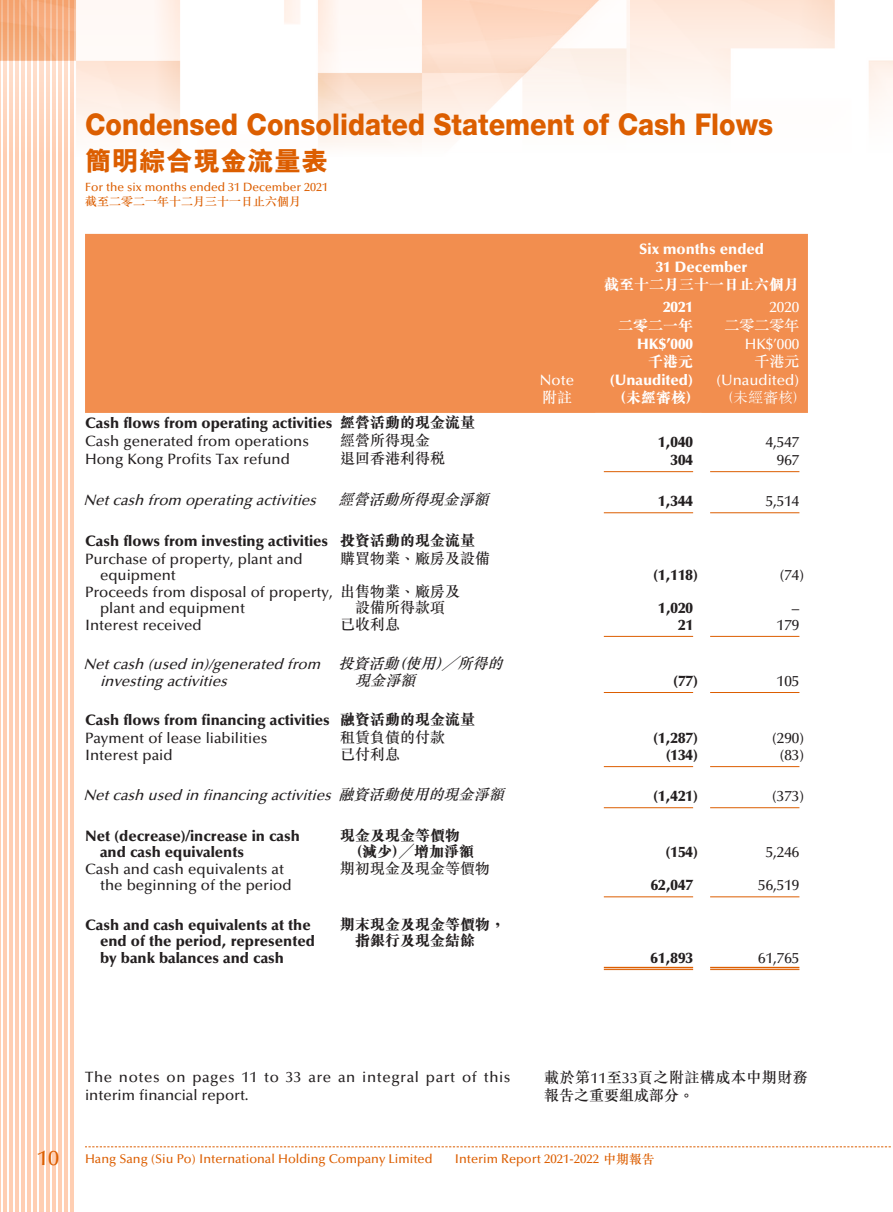
<style>
.page{position:relative;width:893px;height:1212px;background:#fff}
.page>*{position:absolute;margin:0;border:0;box-sizing:border-box;transform-origin:0 0}
.t1{font:800 30px "Helvetica Neue LT Std";color:#dc5e00;scale:.9 1}
.t2{font:800 27px "M Hei HK";color:#dc5e00}
.t3{font:900 15px/18px "Optima LT Std";color:#231f20}
.t4{font:500 15px/16.5px "Optima LT Std";color:#231f20}
.t5{font:italic 500 15px/16.5px "Optima LT Std";color:#231f20}
.t6{font:500 15px/18px "Optima LT Std";letter-spacing:.04em;color:#231f20}
.t7{font:500 15px/16.5px "M Sung HK";color:#231f20;text-align:center}
.t8{font:900 15px/18px "Optima LT Std";color:#fff;text-align:center}
.t9{font:800 15px/16.5px "M Sung HK";color:#231f20}
.t10{font:500 15px/18px "M Sung HK";letter-spacing:.03em;color:#231f20}
.t11{font:800 15px "M Sung HK";color:#fff}
.t12{font:500 15px "Optima LT Std";color:#fff}
.t13{font:italic 500 15px/16.5px "M Sung HK";color:#231f20}
.t14{font:500 15px "M Sung HK";color:#fff}
.t15{font:300 15px "M Sung HK";color:#fff}
.t16{font:500 12.75px "Optima LT Std";color:#dc5e00}
.t17{font:500 12px "Optima LT Std";color:#dc5e00}
.t18{font:500 12px "M Sung HK";color:#dc5e00}
.s1{font-family:"M Sung HK";font-weight:800}
.s2{font-weight:500}
.s3{font-family:"M Sung HK"}
.s4{font-family:"Optima LT Std"}
.s5{font-size:21px}
</style>
<div class="page">
<div style="left:0;top:0;width:74px;height:1212px;background:#ffceb2"></div>
<hr style="left:1px;top:0;width:2px;height:1212px;background:#fff">
<hr style="left:7px;top:0;width:2px;height:1212px;background:#fff">
<hr style="left:13px;top:0;width:2px;height:1212px;background:#fff">
<hr style="left:19px;top:0;width:2px;height:1212px;background:#fff">
<hr style="left:25px;top:0;width:2px;height:1212px;background:#fff">
<hr style="left:32px;top:0;width:1px;height:1212px;background:#fff">
<hr style="left:38px;top:0;width:1px;height:1212px;background:#fff">
<hr style="left:44px;top:0;width:1px;height:1212px;background:#fff">
<hr style="left:50px;top:0;width:1px;height:1212px;background:#fff">
<hr style="left:56px;top:0;width:1px;height:1212px;background:#fff">
<hr style="left:62px;top:0;width:2px;height:1212px;background:#fff">
<hr style="left:68px;top:0;width:2px;height:1212px;background:#fff">
<img style="left:629px;top:0;width:264px;height:234px">
<img style="left:0;top:0;width:629px;height:281px">
<svg style="left:85px;top:1146px;width:806px;height:1px"></svg>
<div style="left:85px;top:234px;width:723px;height:179px;background:#f28e4f"></div>
<svg style="left:603px;top:471px;width:197px;height:499px"></svg>
<hr style="left:604px;top:471px;width:89px;height:1px;background:#dc5e00">
<hr style="left:710px;top:471px;width:89px;height:1px;background:#dc5e00">
<hr style="left:604px;top:512px;width:89px;height:1px;background:#dc5e00">
<hr style="left:710px;top:512px;width:89px;height:1px;background:#dc5e00">
<hr style="left:604px;top:636px;width:89px;height:1px;background:#dc5e00">
<hr style="left:710px;top:636px;width:89px;height:1px;background:#dc5e00">
<hr style="left:604px;top:692px;width:89px;height:1px;background:#dc5e00">
<hr style="left:710px;top:692px;width:89px;height:1px;background:#dc5e00">
<hr style="left:604px;top:766px;width:89px;height:1px;background:#dc5e00">
<hr style="left:710px;top:766px;width:89px;height:1px;background:#dc5e00">
<hr style="left:604px;top:807px;width:89px;height:1px;background:#dc5e00">
<hr style="left:710px;top:807px;width:89px;height:1px;background:#dc5e00">
<hr style="left:604px;top:896px;width:89px;height:1px;background:#dc5e00">
<hr style="left:710px;top:896px;width:89px;height:1px;background:#dc5e00">
<hr style="left:604px;top:967px;width:89px;height:1px;background:#dc5e00">
<hr style="left:604px;top:969px;width:89px;height:1px;background:#dc5e00">
<hr style="left:710px;top:967px;width:89px;height:1px;background:#dc5e00">
<hr style="left:710px;top:969px;width:89px;height:1px;background:#dc5e00">
<h1 class="t1" style="left:85px;top:107px;width:766px">Condensed Consolidated Statement of Cash Flows</h1>
<h2 class="t2" style="left:85px;top:143px;width:244px">簡明綜合現金流量表</h2>
<p class="t17" style="left:85px;top:180px;width:245px">For the six months ended 31 December 2021</p>
<p class="t18" style="left:85px;top:193px;width:217px">截至二零二一年十二月三十一日止六個月</p>
<p class="t8" style="left:639px;top:240px;width:126px">Six months ended<br>31 December</p>
<p class="t11" style="left:604px;top:274px;width:196px">截至十二月三十一日止六個月</p>
<p class="t12" style="left:540px;top:371px;width:36px">Note</p>
<p class="t14" style="left:542px;top:386px;width:31px">附註</p>
<p class="t8" style="left:663px;top:299px;width:31px">2021</p>
<p class="t11" style="left:618px;top:314px;width:76px">二零二一年</p>
<p class="t8" style="left:637px;top:335px;width:57px">HK$’000</p>
<p class="t11" style="left:648px;top:350px;width:46px">千港元</p>
<p class="t8" style="left:610px;top:371px;width:85px">(Unaudited)</p>
<p class="t11" style="left:612px;top:386px;width:89px">（未經審核）</p>
<p class="t12" style="left:769px;top:299px;width:31px">2020</p>
<p class="t14" style="left:724px;top:314px;width:76px">二零二零年</p>
<p class="t12" style="left:745px;top:335px;width:56px">HK$’000</p>
<p class="t14" style="left:754px;top:350px;width:46px">千港元</p>
<p class="t12" style="left:716px;top:371px;width:85px">(Unaudited)</p>
<p class="t15" style="left:719px;top:386px;width:89px">（未經審核）</p>
<p class="t3" style="left:85px;top:414px;width:392px">Cash flows from operating activities <span class="s1">經營活動的現金流量<br></span><span class="s2">Cash generated from operations</span></p>
<p class="t7" style="left:340px;top:431px;width:92px">經營所得現金</p>
<p class="t3" style="left:658px;top:433px;width:36px">1,040</p>
<p class="t4" style="left:766px;top:434px;width:35px">4,547</p>
<p class="t4" style="left:85px;top:451px;width:206px">Hong Kong Profits Tax refund</p>
<p class="t7" style="left:340px;top:449px;width:106px">退回香港利得稅</p>
<p class="t3" style="left:671px;top:451px;width:24px">304</p>
<p class="t4" style="left:777px;top:452px;width:24px">967</p>
<p class="t5" style="left:83px;top:492px;width:412px">Netcash from operatingactivities <span class="s3">經營活動所得現金淨額</span></p>
<p class="t3" style="left:658px;top:492px;width:36px">1,344</p>
<p class="t4" style="left:766px;top:493px;width:35px">5,514</p>
<p class="t3" style="left:85px;top:532px;width:392px">Cash flows from investing activities <span class="s1">投資活動的現金流量<br></span><span class="s2">Purchase of property, plant and</span></p>
<p class="t4" style="left:100px;top:567px;width:77px">equipment</p>
<p class="t7" style="left:340px;top:549px;width:152px">購買物業、廠房及設備</p>
<p class="t3" style="left:653px;top:566px;width:46px">(1,118)</p>
<p class="t4" style="left:779px;top:567px;width:26px">(74)</p>
<p class="t4" style="left:100px;top:584px;width:234px;text-indent:-15px">Proceeds from disposal of property, plant and equipment</p>
<p class="t7" style="left:340px;top:582px;width:121px">出售物業、廠房及設備所得款項</p>
<p class="t3" style="left:658px;top:599px;width:36px">1,020</p>
<p class="t4" style="left:792px;top:600px;width:9px">–</p>
<p class="t4" style="left:85px;top:617px;width:118px">Interest received</p>
<p class="t7" style="left:340px;top:615px;width:61px">已收利息</p>
<p class="t3" style="left:678px;top:616px;width:16px">21</p>
<p class="t4" style="left:777px;top:617px;width:24px">179</p>
<p class="t5" style="left:100px;top:656px;width:226px;text-indent:-17px">Netcash (used in)/generated from investingactivities</p>
<p class="t13" style="left:355px;top:655px;width:154px;text-indent:-17px">投資活動（使用）╱所得的現金淨額</p>
<p class="t3" style="left:673px;top:672px;width:26px">(77)</p>
<p class="t4" style="left:777px;top:673px;width:24px">105</p>
<p class="t3" style="left:85px;top:711px;width:392px">Cash flows from financing activities <span class="s1">融資活動的現金流量<br></span><span class="s2">Payment of lease liabilities</span></p>
<p class="t7" style="left:340px;top:729px;width:107px">租賃負債的付款</p>
<p class="t3" style="left:653px;top:729px;width:46px">(1,287)</p>
<p class="t4" style="left:772px;top:730px;width:34px">(290)</p>
<p class="t4" style="left:85px;top:747px;width:89px">Interest paid</p>
<p class="t7" style="left:340px;top:746px;width:61px">已付利息</p>
<p class="t3" style="left:666px;top:746px;width:34px">(134)</p>
<p class="t4" style="left:779px;top:747px;width:26px">(83)</p>
<p class="t5" style="left:84px;top:787px;width:427px">Netcash used in financingactivities <span class="s3">融資活動使用的現金淨額</span></p>
<p class="t3" style="left:653px;top:787px;width:46px">(1,421)</p>
<p class="t4" style="left:772px;top:788px;width:34px">(373)</p>
<p class="t3" style="left:100px;top:827px;width:201px;line-height:16.5px;text-indent:-15px">Net (decrease)/increase in cash and cash equivalents</p>
<p class="t9" style="left:349px;top:826px;width:127px;text-indent:-8px">現金及現金等價物（減少）╱增加淨額</p>
<p class="t3" style="left:666px;top:843px;width:34px">(154)</p>
<p class="t4" style="left:766px;top:844px;width:35px">5,246</p>
<p class="t4" style="left:100px;top:861px;width:193px;text-indent:-15px">Cash and cash equivalents at the beginning of the period</p>
<p class="t7" style="left:340px;top:859px;width:151px">期初現金及現金等價物</p>
<p class="t3" style="left:651px;top:876px;width:44px">62,047</p>
<p class="t4" style="left:758px;top:877px;width:43px">56,519</p>
<p class="t3" style="left:100px;top:917px;width:216px;line-height:16.5px;text-indent:-15px">Cash and cash equivalents at the end of the period, represented by bank balances and cash</p>
<p class="t9" style="left:355px;top:915px;width:151px;text-indent:-15px">期末現金及現金等價物，指銀行及現金結餘</p>
<p class="t3" style="left:651px;top:949px;width:44px">61,893</p>
<p class="t4" style="left:758px;top:950px;width:43px">61,765</p>
<p class="t6" style="left:85px;top:1068px;width:427px">The notes on pages 11 to 33 are an integral part of this interim financial report.</p>
<p class="t10" style="left:544px;top:1067px;width:265px">載於第<span class="s4">11</span>至<span class="s4">33</span>頁之附註構成本中期財務報告之重要組成部分。</p>
<p class="t16" style="left:37px;top:1152px;width:397px"><span class="s5">10</span> Hang Sang (Siu Po) International Holding Company Limited</p>
<p class="t16" style="left:455px;top:1152px;width:201px">Interim Report 2021-2022 <span class="s3">中期報告</span></p>
</div>
